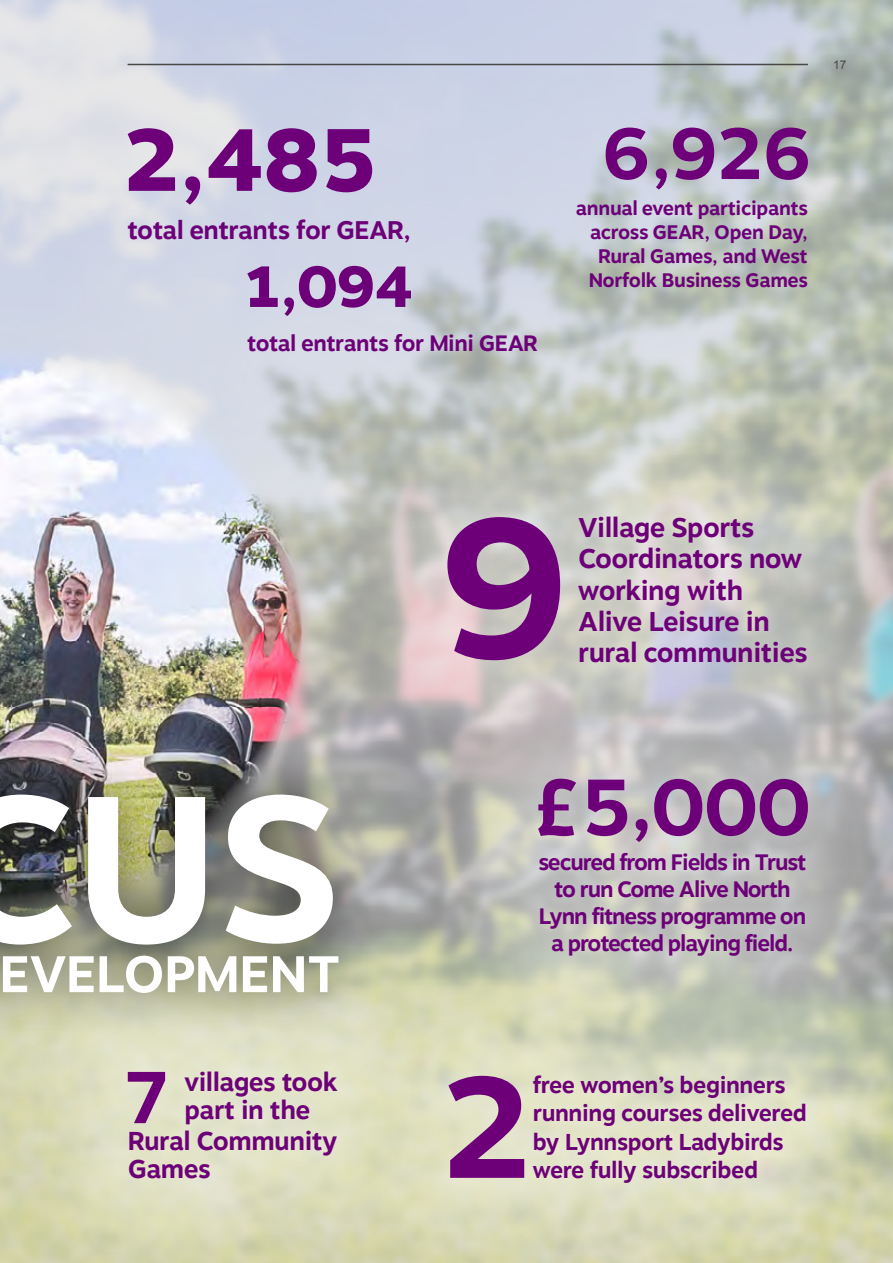
<style>
.page{position:relative;width:893px;height:1263px;background:#fff}
.page>*{position:absolute;margin:0;border:0;box-sizing:border-box;transform-origin:0 0}
.t1{font:700 206.1px "Motiva Sans";color:#fff}
.t2{font:700 51.3px "Motiva Sans";letter-spacing:-.01em;color:#fff}
.t3{font:700 27.15px/31.2px "Motiva Sans";letter-spacing:-.02em;color:#6d0078}
.t4{font:700 25.8px/27.8px "Motiva Sans";letter-spacing:-.02em;color:#6d0078}
.t5{font:700 25.5px "Motiva Sans";letter-spacing:-.02em;color:#6d0078}
.t6{font:700 22.95px/28.2px "Motiva Sans";letter-spacing:-.02em;color:#6d0078}
.t7{font:700 22.35px/26.7px "Motiva Sans";letter-spacing:-.05em;color:#6d0078;text-align:center}
.t8{font:700 22.2px "Motiva Sans";letter-spacing:-.02em;color:#6d0078}
.t9{font:700 19.65px/24.2px "Motiva Sans";letter-spacing:-.02em;color:#6d0078;text-align:right}
.t10{font:12px "Arial";color:#484848}
</style>
<div class="page">
<img style="left:0;top:0;width:893px;height:1263px">
<div style="left:454px;top:694px;width:438px;height:346px;background:#fff;opacity:.75"></div>
<svg style="left:538px;top:779px;width:270px;height:63px;background:#9e71a2"></svg>
<div style="left:364px;top:991px;width:526px;height:272px;background:#fff;opacity:.75"></div>
<svg style="left:448px;top:1076px;width:76px;height:102px;background:#a46a9d"></svg>
<div style="left:30px;top:974px;width:405px;height:289px;background:#fff;opacity:.75"></div>
<svg style="left:128px;top:1072px;width:37px;height:51px;background:#ae7fa6"></svg>
<div style="left:363px;top:432px;width:528px;height:314px;background:#fff;opacity:.75"></div>
<svg style="left:447px;top:517px;width:113px;height:143px;background:#965398"></svg>
<img style="left:0;top:331px;width:302px;height:417px">
<div style="left:0;top:748px;width:381px;height:291px;background:#000;opacity:.75"></div>
<svg style="left:128px;top:128px;width:244px;height:77px;background:#aa7eb7"></svg>
<svg style="left:247px;top:266px;width:164px;height:50px;background:#a87fb8"></svg>
<svg style="left:606px;top:128px;width:202px;height:62px;background:#9c75a7"></svg>
<hr style="left:128px;top:64px;width:680px;height:1px;background:#484848">
<p class="t10" style="left:833px;top:57px;width:15px">17</p>
<p class="t5" style="left:128px;top:211px;width:285px">total entrants for GEAR,</p>
<p class="t8" style="left:247px;top:327px;width:292px">total entrants for Mini GEAR</p>
<p class="t9" style="left:576px;top:196px;width:234px">annual event participants across GEAR, Open Day,<br>Rural Games, and West<br>Norfolk Business Games</p>
<h1 class="t1" style="left:-62px;top:717px;width:403px">CUS</h1>
<h2 class="t2" style="left:-1px;top:936px;width:343px">EVELOPMENT</h2>
<p class="t4" style="left:184px;top:1069px;width:155px">villages took part in the</p>
<p class="t4" style="left:128px;top:1128px;width:212px">Rural Community<br>Games</p>
<p class="t3" style="left:578px;top:513px;width:231px">Village Sports<br>Coordinators now working with<br>Alive Leisure in rural communities</p>
<p class="t7" style="left:538px;top:850px;width:270px">secured from Fields in Trust to run Come Alive North<br>Lynn fitness programme on a protected playing field.</p>
<p class="t6" style="left:533px;top:1071px;width:276px">free women’s beginners running courses delivered by Lynnsport Ladybirds were fully subscribed</p>
</div>
